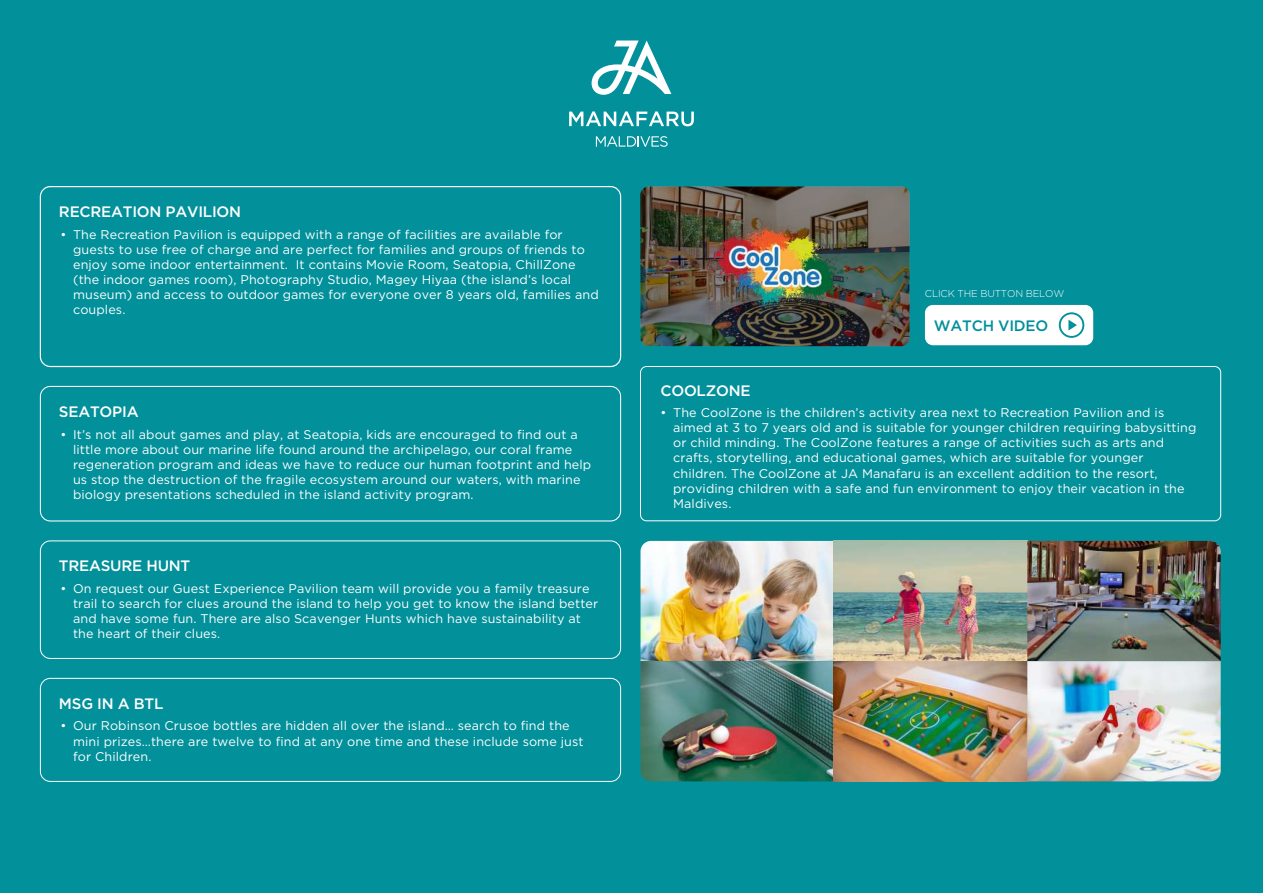
<style>
.page{position:relative;width:1263px;height:893px;background:#02909b}
.page>*{position:absolute;margin:0;border:0;box-sizing:border-box;transform-origin:0 0}
.t1{font:500 15.15px "Gotham";letter-spacing:-.015em;color:#fff}
.t2{font:500 15.15px "Gotham";letter-spacing:-.015em;color:#02909b}
.t3{font:12.6px/15.1px "Gotham";letter-spacing:.01em;color:#fff}
.t4{font:300 9.9px "Gotham";letter-spacing:-.015em;color:#fff}
</style>
<div class="page">
<svg style="left:569px;top:111px;width:125px;height:15px"></svg>
<svg style="left:592px;top:41px;width:79px;height:54px"></svg>
<svg style="left:596px;top:136px;width:72px;height:11px"></svg>
<div style="left:40px;top:186px;width:581px;height:181px;border:1px solid #fff;border-radius:10px"></div>
<div style="left:40px;top:386px;width:581px;height:135px;border:1px solid #fff;border-radius:10px"></div>
<div style="left:640px;top:366px;width:581px;height:155px;border:1px solid #fff;border-radius:6px"></div>
<img style="left:640px;top:187px;width:269px;height:159px;border-radius:8px">
<div style="left:40px;top:540px;width:581px;height:119px;border:1px solid #fff;border-radius:10px"></div>
<div style="left:40px;top:678px;width:581px;height:104px;border:1px solid #fff;border-radius:10px"></div>
<div style="left:925px;top:305px;width:168px;height:40px;background:#fff;border-radius:8px"></div>
<svg style="left:1059px;top:312px;width:25px;height:26px"></svg>
<img style="left:640px;top:541px;width:581px;height:240px">
<img style="left:702px;top:222px;width:146px;height:95px">
<p class="t1" style="left:59px;top:202px;width:184px">RECREATION PAVILION</p>
<p class="t3" style="left:73px;top:226px;width:527px;text-indent:-13px">• The Recreation Pavilion is equipped with a range of facilities are available for guests to use free of charge and are perfect for families and groups of friends to enjoy some indoor entertainment. It contains Movie Room, Seatopia, ChillZone (the indoor games room), Photography Studio, Magey Hiyaa (the island’s local museum) and access to outdoor games for everyone over 8 years old, families and couples.</p>
<p class="t1" style="left:59px;top:402px;width:81px">SEATOPIA</p>
<p class="t3" style="left:73px;top:426px;width:520px;text-indent:-13px">• It’s not all about games and play, at Seatopia, kids are encouraged to find out a little more about our marine life found around the archipelago, our coral frame regeneration program and ideas we have to reduce our human footprint and help us stop the destruction of the fragile ecosystem around our waters, with marine biology presentations scheduled in the island activity program.</p>
<p class="t1" style="left:59px;top:556px;width:133px">TREASURE HUNT</p>
<p class="t3" style="left:73px;top:581px;width:527px;text-indent:-13px">• On request our Guest Experience Pavilion team will provide you a family treasure trail to search for clues around the island to help you get to know the island better and have some fun. There are also Scavenger Hunts which have sustainability at the heart of their clues.</p>
<p class="t1" style="left:59px;top:693px;width:106px">MSG IN A BTL</p>
<p class="t3" style="left:73px;top:718px;width:512px;text-indent:-13px">• Our Robinson Crusoe bottles are hidden all over the island… search to find the mini prizes…there are twelve to find at any one time and these include some just for Children.</p>
<p class="t4" style="left:925px;top:287px;width:141px">CLICK THE BUTTON BELOW</p>
<p class="t1" style="left:660px;top:381px;width:92px">COOLZONE</p>
<p class="t2" style="left:934px;top:315px;width:116px">WATCH VIDEO</p>
<p class="t3" style="left:673px;top:405px;width:525px;text-indent:-13px">• The CoolZone is the children’s activity area next to Recreation Pavilion and is aimed at 3 to 7 years old and is suitable for younger children requiring babysitting or child minding. The CoolZone features a range of activities such as arts and crafts, storytelling, and educational games, which are suitable for younger children. The CoolZone at JA Manafaru is an excellent addition to the resort, providing children with a safe and fun environment to enjoy their vacation in the Maldives.</p>
</div>
